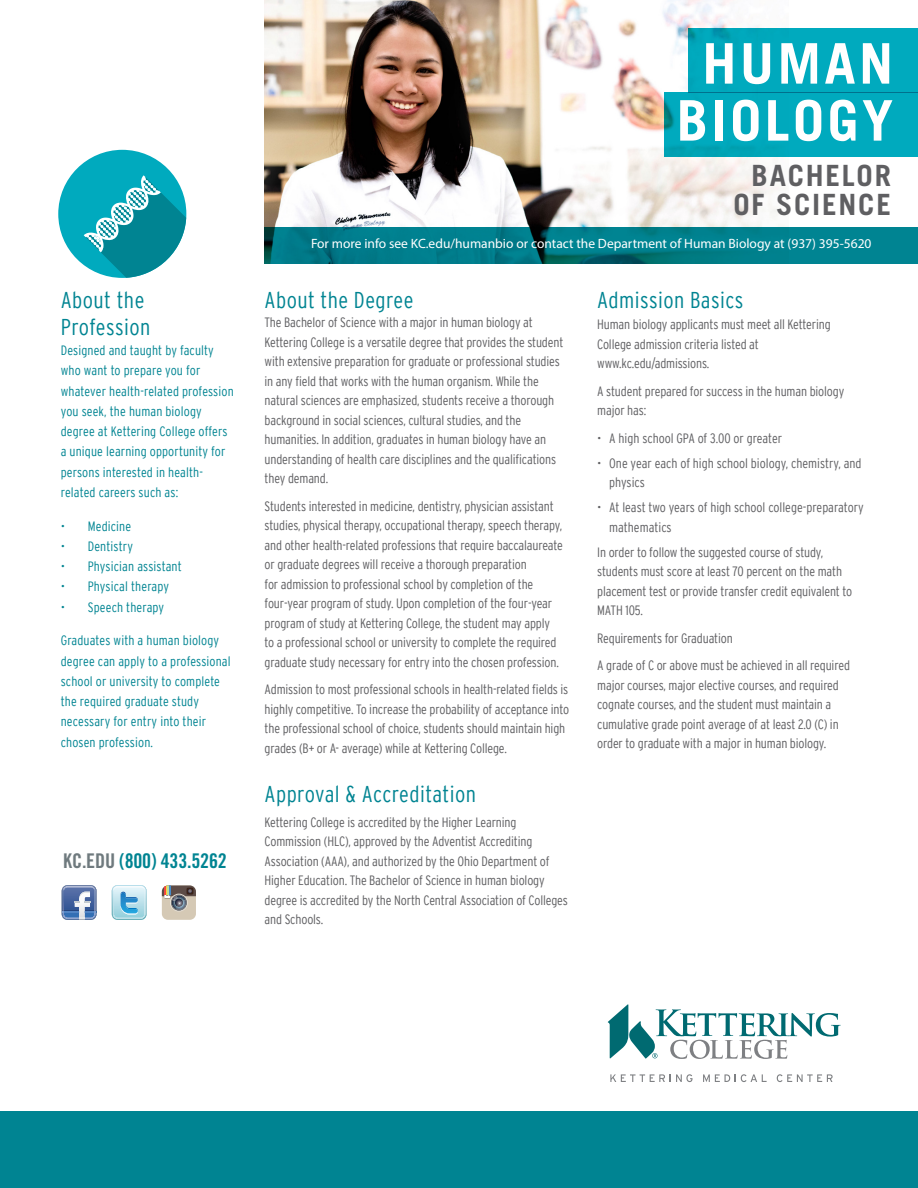
<style>
.page{position:relative;width:918px;height:1188px;background:#fff}
.page>*{position:absolute;margin:0;border:0;box-sizing:border-box;transform-origin:0 0}
.t1{font:700 56.1px/57px "Trade Gothic LT Std";letter-spacing:.06em;color:#fff;text-align:center}
.Head_A3_-_Degree_B{font:700 29.25px/29.1px "Trade Gothic LT Std";letter-spacing:.06em;color:#5f5f62;text-align:right}
.Head_B_-_About{font:300 condensed 22.8px/27.5px "Interstate";letter-spacing:.02em;color:#008492}
.S1_URL_800{font:20.25px "Trade Gothic LT Std Bd Cn 20";letter-spacing:-.01em;color:#008492}
.Text_B_-_Description{font:300 condensed 13.5px/19.5px "Interstate";letter-spacing:-.01em;color:#5f5f62}
.Text_A_-_About{font:300 condensed 13.5px/20.2px "Interstate";letter-spacing:.01em;color:#008492}
.Contact_Info{font:13.5px "Myriad Pro";color:#fff}
.s1{color:#6f7a7e}
</style>
<div class="page">
<img style="left:265px;top:0;width:523px;height:227px">
<div style="left:0;top:1111px;width:918px;height:77px;background:#008492"></div>
<div style="left:688px;top:29px;width:230px;height:64px;background:#00aabe"></div>
<div style="left:664px;top:93px;width:254px;height:64px;background:#00aabe"></div>
<svg style="left:610px;top:1074px;width:83px;height:8px"></svg>
<svg style="left:703px;top:1074px;width:64px;height:8px"></svg>
<svg style="left:777px;top:1074px;width:56px;height:8px"></svg>
<svg style="left:608px;top:1004px;width:233px;height:55px"></svg>
<svg style="left:62px;top:885px;width:35px;height:35px"></svg>
<img style="left:63px;top:886px;width:32px;height:6px">
<svg style="left:112px;top:885px;width:35px;height:35px"></svg>
<div style="left:162px;top:885px;width:34px;height:35px;background:#d5c9b5;border-radius:6px"></div>
<div style="left:170px;top:894px;width:18px;height:18px;background:#ddd3c5;border-radius:50%"></div>
<svg style="left:162px;top:885px;width:34px;height:26px"></svg>
<svg style="left:265px;top:227px;width:653px;height:37px;background:#007a87"></svg>
<div style="left:58px;top:150px;width:128px;height:128px;background:#00aabe;border-radius:50%"></div>
<svg style="left:84px;top:175px;width:102px;height:103px"></svg>
<p class="Head_B_-_About" style="left:61px;top:286px;width:91px">About the<br>Profession</p>
<p class="Text_A_-_About" style="left:61px;top:340px;width:174px">Designed and taught by faculty who want to prepare you for whatever health-related profession you seek, the human biology degree at Kettering College offers a unique learning opportunity for persons interested in health&shy;related careers such as:</p>
<p class="Text_A_-_About" style="left:61px;top:516px;width:72px">• Medicine</p>
<p class="Text_A_-_About" style="left:61px;top:536px;width:74px">• Dentistry</p>
<p class="Text_A_-_About" style="left:61px;top:556px;width:123px">• Physician assistant</p>
<p class="Text_A_-_About" style="left:61px;top:576px;width:110px">• Physical therapy</p>
<p class="Text_A_-_About" style="left:61px;top:597px;width:105px">• Speech therapy</p>
<p class="Text_A_-_About" style="left:61px;top:630px;width:171px">Graduates with a human biology degree can apply to a professional school or university to complete the required graduate study necessary for entry into their chosen profession.</p>
<p class="S1_URL_800" style="left:63px;top:848px;width:165px"><span class="s1">KC.EDU</span> (800) 433.5262</p>
<p class="t1" style="left:677px;top:34px;width:218px">HUMAN<br>BIOLOGY</p>
<p class="Head_A3_-_Degree_B" style="left:733px;top:161px;width:159px">BACHELOR<br>OF SCIENCE</p>
<p class="Contact_Info" style="left:311px;top:236px;width:562px">For more info see KC.edu/humanbio or contact the Department of Human Biology at (937) 395-5620</p>
<p class="Head_B_-_About" style="left:265px;top:286px;width:150px">About the Degree</p>
<p class="Text_B_-_Description" style="left:265px;top:312px;width:300px">The Bachelor of Science with a major in human biology at Kettering College is a versatile degree that provides the student with extensive preparation for graduate or professional studies in any field that works with the human organism. While the natural sciences are emphasized, students receive a thorough background in social sciences, cultural studies, and the humanities. In addition, graduates in human biology have an understanding of health care disciplines and the qualifications they demand.</p>
<p class="Text_B_-_Description" style="left:265px;top:496px;width:300px">Students interested in medicine, dentistry, physician assistant studies, physical therapy, occupational therapy, speech therapy, and other health-related professions that require baccalaureate or graduate degrees will receive a thorough preparation<br>for admission to professional school by completion of the four-year program of study. Upon completion of the four-year program of study at Kettering College, the student may apply to a professional school or university to complete the required graduate study necessary for entry into the chosen profession.</p>
<p class="Text_B_-_Description" style="left:265px;top:680px;width:306px">Admission to most professional schools in health-related fields is highly competitive. To increase the probability of acceptance into the professional school of choice, students should maintain high grades (B+ or A- average) while at Kettering College.</p>
<p class="Head_B_-_About" style="left:265px;top:780px;width:213px">Approval &amp; Accreditation</p>
<p class="Text_B_-_Description" style="left:265px;top:812px;width:305px">Kettering College is accredited by the Higher Learning Commission (HLC), approved by the Adventist Accrediting Association (AAA), and authorized by the Ohio Department of Higher Education. The Bachelor of Science in human biology degree is accredited by the North Central Association of Colleges and Schools.</p>
<p class="Head_B_-_About" style="left:597px;top:286px;width:148px">Admission Basics</p>
<p class="Text_B_-_Description" style="left:597px;top:315px;width:235px">Human biology applicants must meet all Kettering<br>College admission criteria listed at www.kc.edu/admissions.</p>
<p class="Text_B_-_Description" style="left:597px;top:381px;width:249px">A student prepared for success in the human biology major has:</p>
<p class="Text_B_-_Description" style="left:597px;top:428px;width:186px">• A high school GPA of 3.00 or greater</p>
<p class="Text_B_-_Description" style="left:609px;top:453px;width:254px;text-indent:-12px">• One year each of high school biology, chemistry, and physics</p>
<p class="Text_B_-_Description" style="left:609px;top:498px;width:256px;text-indent:-12px">• At least two years of high school college-preparatory mathematics</p>
<p class="Text_B_-_Description" style="left:597px;top:542px;width:257px">In order to follow the suggested course of study, students must score at least 70 percent on the math placement test or provide transfer credit equivalent to MATH 105.</p>
<p class="Text_B_-_Description" style="left:597px;top:628px;width:137px">Requirements for Graduation</p>
<p class="Text_B_-_Description" style="left:597px;top:656px;width:254px">A grade of C or above must be achieved in all required major courses, major elective courses, and required cognate courses, and the student must maintain a cumulative grade point average of at least 2.0 (C) in order to graduate with a major in human biology.</p>
</div>
